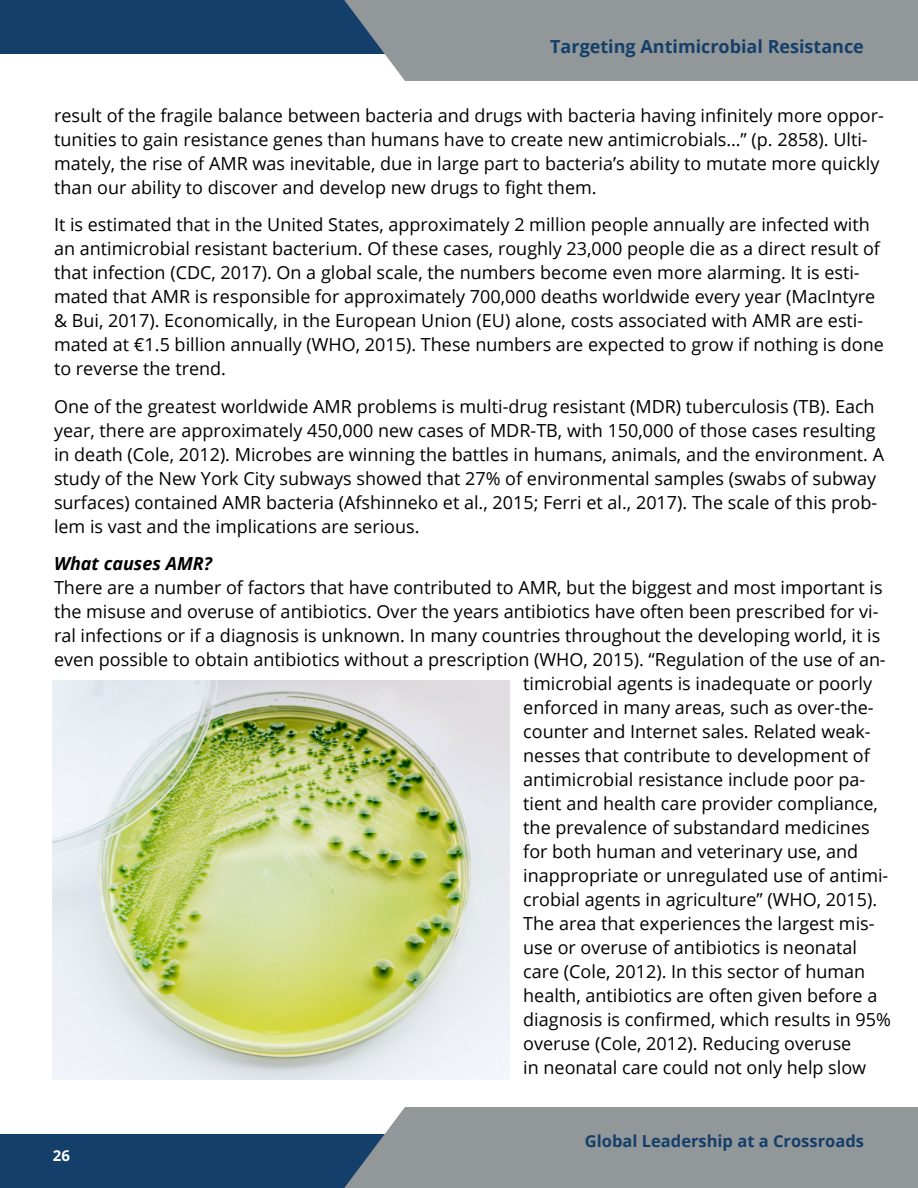
<style>
.page{position:relative;width:918px;height:1188px;background:#fff}
.page>*{position:absolute;margin:0;border:0;box-sizing:border-box;transform-origin:0 0}
.t1{font:18px/24px "Open Sans";color:#000}
.t2{font:700 18px "Open Sans";color:#143f6a}
.t3{font:italic 700 18px "Open Sans";color:#000}
.t4{font:700 16.5px "Open Sans";color:#143f6a}
.t5{font:700 15px "Open Sans";color:#fff}
</style>
<div class="page">
<div style="left:0;top:1134px;width:918px;height:54px;background:#143f6a"></div>
<div style="left:344px;top:1107px;width:574px;height:81px;background:#929799"></div>
<div style="left:0;top:0;width:918px;height:54px;background:#143f6a"></div>
<div style="left:344px;top:0;width:574px;height:81px;background:#929799"></div>
<img style="left:53px;top:680px;width:457px;height:400px">
<p class="t2" style="left:550px;top:34px;width:315px">Targeting Antimicrobial Resistance</p>
<p class="t1" style="left:54px;top:103px;width:831px">result of the fragile balance between bacteria and drugs with bacteria having infinitely more oppor&shy;tunities to gain resistance genes than humans have to create new antimicrobials…” (p. 2858). Ulti&shy;mately, the rise of AMR was inevitable, due in large part to bacteria’s ability to mutate more quickly than our ability to discover and develop new drugs to fight them.</p>
<p class="t1" style="left:54px;top:212px;width:831px">It is estimated that in the United States, approximately 2 million people annually are infected with an antimicrobial resistant bacterium. Of these cases, roughly 23,000 people die as a direct result of that infection (CDC, 2017). On a global scale, the numbers become even more alarming. It is esti&shy;mated that AMR is responsible for approximately 700,000 deaths worldwide every year (MacIntyre &amp; Bui, 2017). Economically, in the European Union (EU) alone, costs associated with AMR are esti&shy;mated at €1.5 billion annually (WHO, 2015). These numbers are expected to grow if nothing is done to reverse the trend.</p>
<p class="t1" style="left:54px;top:394px;width:832px">One of the greatest worldwide AMR problems is multi-drug resistant (MDR) tuberculosis (TB). Each year, there are approximately 450,000 new cases of MDR-TB, with 150,000 of those cases resulting in death (Cole, 2012). Microbes are winning the battles in humans, animals, and the environment. A study of the New York City subways showed that 27% of environmental samples (swabs of subway surfaces) contained AMR bacteria (Afshinneko et al., 2015; Ferri et al., 2017). The scale of this prob&shy;lem is vast and the implications are serious.</p>
<p class="t3" style="left:54px;top:551px;width:160px">What causes AMR?</p>
<p class="t1" style="left:54px;top:575px;width:830px">There are a number of factors that have contributed to AMR, but the biggest and most important is</p>
<p class="t1" style="left:54px;top:599px;width:826px">the misuse and overuse of antibiotics. Over the years antibiotics have often been prescribed for vi-</p>
<p class="t1" style="left:54px;top:623px;width:828px">ral infections or if a diagnosis is unknown. In many countries throughout the developing world, it is</p>
<p class="t1" style="left:54px;top:647px;width:833px">even possible to obtain antibiotics without a prescription (WHO, 2015). “Regulation of the use of an-</p>
<p class="t1" style="left:523px;top:671px;width:350px">timicrobial agents is inadequate or poorly</p>
<p class="t1" style="left:523px;top:695px;width:352px">enforced in many areas, such as over-the-</p>
<p class="t1" style="left:523px;top:719px;width:349px">counter and Internet sales. Related weak-</p>
<p class="t1" style="left:523px;top:743px;width:348px">nesses that contribute to development of</p>
<p class="t1" style="left:523px;top:767px;width:344px">antimicrobial resistance include poor pa-</p>
<p class="t1" style="left:523px;top:791px;width:356px">tient and health care provider compliance,</p>
<p class="t1" style="left:523px;top:815px;width:348px">the prevalence of substandard medicines</p>
<p class="t1" style="left:523px;top:839px;width:336px">for both human and veterinary use, and</p>
<p class="t1" style="left:523px;top:863px;width:367px">inappropriate or unregulated use of antimi-</p>
<p class="t1" style="left:523px;top:887px;width:356px">crobial agents in agriculture” (WHO, 2015).</p>
<p class="t1" style="left:523px;top:911px;width:353px">The area that experiences the largest mis-</p>
<p class="t1" style="left:523px;top:935px;width:335px">use or overuse of antibiotics is neonatal</p>
<p class="t1" style="left:523px;top:959px;width:344px">care (Cole, 2012). In this sector of human</p>
<p class="t1" style="left:523px;top:983px;width:356px">health, antibiotics are often given before a</p>
<p class="t1" style="left:523px;top:1007px;width:369px">diagnosis is confirmed, which results in 95%</p>
<p class="t1" style="left:523px;top:1031px;width:330px">overuse (Cole, 2012). Reducing overuse</p>
<p class="t1" style="left:523px;top:1055px;width:345px">in neonatal care could not only help slow</p>
<p class="t5" style="left:53px;top:1145px;width:19px">26</p>
<p class="t4" style="left:585px;top:1129px;width:281px">Global Leadership at a Crossroads</p>
</div>
